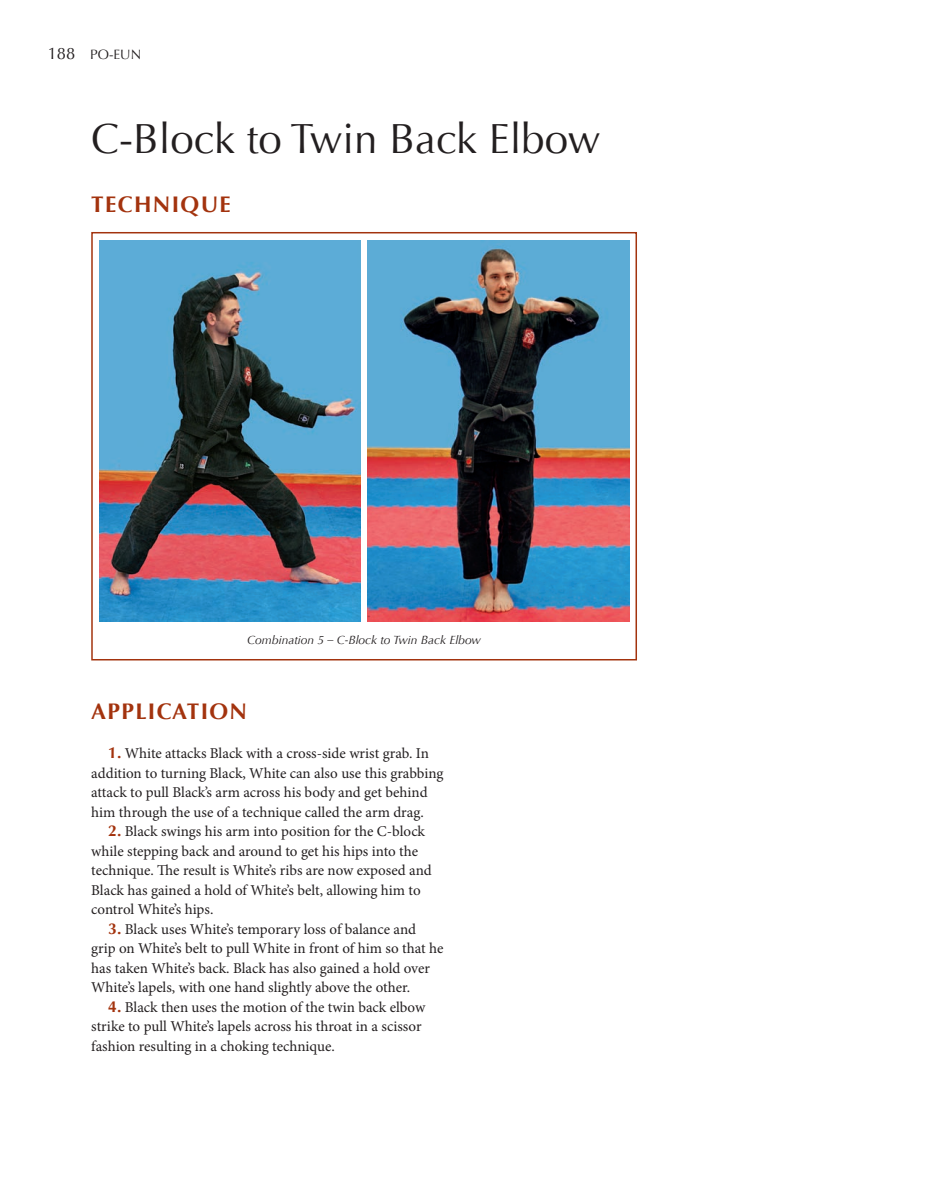
<style>
.page{position:relative;width:935px;height:1204px;background:#fff}
.page>*{position:absolute;margin:0;border:0;box-sizing:border-box;transform-origin:0 0}
.t1{font:42px "Optima";color:#231f20}
.t2{font:700 22.5px "Optima";letter-spacing:.06em;color:#a3330e}
.t3{font:15px/19.5px "Minion Pro";color:#231f20}
.t4{font:13.5px "Optima";color:#231f20}
.t5{font:italic 12px "Optima";color:#231f20}
.s1{font-size:16.5px}
.s2{font-family:"Optima";font-weight:700;font-size:15.75px;color:#a3330e}
</style>
<div class="page">
<div style="left:91px;top:232px;width:546px;height:428px;border:2px solid #a3330e"></div>
<img style="left:99px;top:241px;width:262px;height:380px">
<img style="left:368px;top:241px;width:261px;height:380px">
<p class="t4" style="left:48px;top:47px;width:95px"><span class="s1">188</span> PO-EUN</p>
<p class="t1" style="left:91px;top:115px;width:511px">C-Block to Twin Back Elbow</p>
<p class="t2" style="left:91px;top:191px;width:141px">TECHNIQUE</p>
<p class="t5" style="left:247px;top:633px;width:235px">Combination 5 – C-Block to Twin Back Elbow</p>
<p class="t2" style="left:91px;top:698px;width:157px">APPLICATION</p>
<p class="t3" style="left:91px;top:745px;width:354px;text-indent:17px"><span class="s2">1.</span> White attacks Black with a cross-side wrist grab. In addition to turning Black, White can also use this grabbing attack to pull Black’s arm across his body and get behind him through the use of a technique called the arm drag.</p>
<p class="t3" style="left:91px;top:823px;width:342px;text-indent:17px"><span class="s2">2.</span> Black swings his arm into position for the C-block while stepping back and around to get his hips into the technique. The result is White’s ribs are now exposed and Black has gained a hold of White’s belt, allowing him to control White’s hips.</p>
<p class="t3" style="left:91px;top:920px;width:354px;text-indent:17px"><span class="s2">3.</span> Black uses White’s temporary loss of balance and grip on White’s belt to pull White in front of him so that he has taken White’s back. Black has also gained a hold over White’s lapels, with one hand slightly above the other.</p>
<p class="t3" style="left:91px;top:998px;width:336px;text-indent:17px"><span class="s2">4.</span> Black then uses the motion of the twin back elbow strike to pull White’s lapels across his throat in a scissor fashion resulting in a choking technique.</p>
</div>
